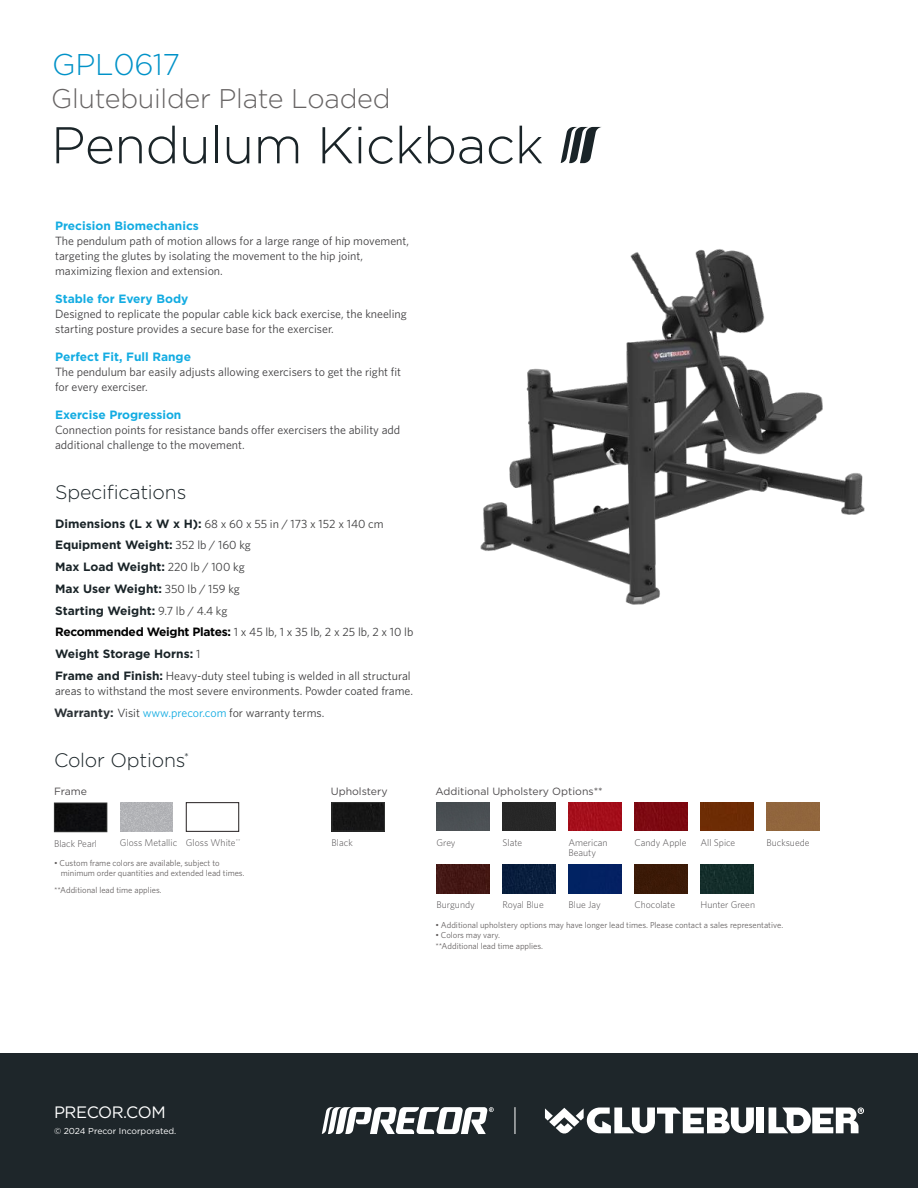
<style>
.page{position:relative;width:918px;height:1188px;background:#fff}
.page>*{position:absolute;margin:0;border:0;box-sizing:border-box;transform-origin:0 0}
.t1{font:300 51.6px "Gotham";letter-spacing:-.01em;color:#1a2428}
.t2{font:300 30px "Gotham";letter-spacing:-.01em;color:#0092c8}
.t3{font:300 27px "Gotham";letter-spacing:-.01em;color:#676464}
.t4{font:300 19.5px "Gotham";letter-spacing:-.01em;color:#1a2428}
.t5{font:16.5px "Gotham";letter-spacing:-.025em;color:#fff}
.t6{font:12px/15px "Whitney";color:#414042}
.t7{font:12px/15px "Whitney";color:#3e3e3f}
.t8{font:700 12px "Gotham";color:#1a2428}
.t9{font:10.5px "Gotham";color:#4e4b4d}
.t10{font:300 9.75px/9.8px "Whitney";color:#4e4b4d}
.t11{font:8.7px "Whitney";color:#676363}
.t12{font:8.7px "Gotham";color:#fff}
.s1{font-family:"Gotham";font-weight:700;color:#13ace2}
.s2{font-family:"Gotham";font-weight:700;color:#1a2428}
.s3{font-family:"Whitney";font-weight:400;color:#3e3e3f}
.s4{font-family:"Gotham";font-weight:700;color:#000}
.s5{font-family:"Gotham";font-weight:700;color:#2c3236}
.s6{color:#13ace2}
</style>
<div class="page">
<div style="left:0;top:1053px;width:918px;height:135px;background:#1e262a"></div>
<img style="left:480px;top:249px;width:385px;height:356px">
<svg style="left:322px;top:1107px;width:172px;height:27px"></svg>
<svg style="left:515px;top:1107px;width:1px;height:27px"></svg>
<div style="left:757px;top:1108px;width:7px;height:25px;background:#fff"></div>
<svg style="left:769px;top:1108px;width:95px;height:25px"></svg>
<svg style="left:545px;top:1108px;width:209px;height:26px"></svg>
<svg style="left:561px;top:127px;width:40px;height:36px"></svg>
<img style="left:120px;top:803px;width:53px;height:28px">
<img style="left:56px;top:805px;width:49px;height:25px">
<div style="left:54px;top:803px;width:53px;height:29px;border:1px solid #323332"></div>
<div style="left:186px;top:802px;width:53px;height:30px;border:1px solid #231f20"></div>
<img style="left:437px;top:865px;width:52px;height:28px">
<img style="left:503px;top:865px;width:52px;height:28px">
<img style="left:569px;top:865px;width:52px;height:28px">
<div style="left:503px;top:802px;width:52px;height:29px;background:#272727"></div>
<div style="left:437px;top:802px;width:52px;height:29px;background:#4a4f53"></div>
<img style="left:701px;top:865px;width:52px;height:28px">
<div style="left:767px;top:802px;width:52px;height:29px;background:#91663d"></div>
<div style="left:701px;top:802px;width:52px;height:29px;background:#6d2c04"></div>
<div style="left:635px;top:802px;width:52px;height:29px;background:#7d0911"></div>
<img style="left:334px;top:804px;width:49px;height:25px">
<div style="left:332px;top:802px;width:53px;height:29px;border:1px solid #323332"></div>
<img style="left:635px;top:865px;width:52px;height:28px">
<div style="left:569px;top:802px;width:52px;height:29px;background:#a40e1b"></div>
<p class="t2" style="left:52px;top:45px;width:129px">GPL0617</p>
<p class="t3" style="left:51px;top:81px;width:341px">Glutebuilder Plate Loaded</p>
<p class="t1" style="left:51px;top:112px;width:494px">Pendulum Kickback</p>
<p class="t6" style="left:55px;top:218px;width:356px"><span class="s1">Precision Biomechanics<br></span>The pendulum path of motion allows for a large range of hip movement, targeting the glutes by isolating the movement to the hip joint, maximizing flexion and extension.</p>
<p class="t6" style="left:55px;top:291px;width:353px"><span class="s1">Stable for Every Body<br></span>Designed to replicate the popular cable kick back exercise, the kneeling starting posture provides a secure base for the exerciser.</p>
<p class="t6" style="left:55px;top:349px;width:348px"><span class="s1">Perfect Fit, Full Range<br></span>The pendulum bar easily adjusts allowing exercisers to get the right fit for every exerciser.</p>
<p class="t6" style="left:55px;top:407px;width:347px"><span class="s1">Exercise Progression<br></span>Connection points for resistance bands offer exercisers the ability add additional challenge to the movement.</p>
<p class="t4" style="left:55px;top:480px;width:133px">Specifications</p>
<p class="t7" style="left:55px;top:516px;width:330px"><span class="s2">Dimensions (L x W x H):</span> 68 x 60 x 55 in / 173 x 152 x 140 cm</p>
<p class="t8" style="left:55px;top:537px;width:197px">Equipment Weight: <span class="s3">352 lb / 160 kg</span></p>
<p class="t8" style="left:55px;top:559px;width:191px">Max Load Weight: <span class="s3">220 lb / 100 kg</span></p>
<p class="t8" style="left:55px;top:581px;width:186px">Max User Weight: <span class="s3">350 lb / 159 kg</span></p>
<p class="t8" style="left:55px;top:603px;width:174px">Starting Weight: <span class="s3">9.7 lb / 4.4 kg</span></p>
<p class="t7" style="left:55px;top:625px;width:360px"><span class="s4">Recommended Weight Plates:</span> 1 x 45 lb, 1 x 35 lb, 2 x 25 lb, 2 x 10 lb</p>
<p class="t8" style="left:55px;top:646px;width:147px">Weight Storage Horns: <span class="s3">1</span></p>
<p class="t7" style="left:55px;top:668px;width:359px"><span class="s2">Frame and Finish:</span> Heavy-duty steel tubing is welded in all structural areas to withstand the most severe environments. Powder coated frame.</p>
<p class="t7" style="left:54px;top:705px;width:272px"><span class="s5">Warranty:</span> Visit <span class="s6">www.precor.com</span> for warranty terms.</p>
<p class="t4" style="left:54px;top:748px;width:137px">Color Options<sup>*</sup></p>
<p class="t9" style="left:54px;top:785px;width:35px">Frame</p>
<p class="t10" style="left:54px;top:838px;width:45px">Black Pearl</p>
<p class="t10" style="left:186px;top:838px;width:56px">Gloss White<sup>**</sup></p>
<p class="t10" style="left:120px;top:838px;width:59px">Gloss Metallic</p>
<p class="t11" style="left:54px;top:858px;width:167px">• Custom frame colors are available, subject to</p>
<p class="t11" style="left:61px;top:868px;width:185px">minimum order quantities and extended lead times.</p>
<p class="t11" style="left:54px;top:885px;width:109px">**Additional lead time applies.</p>
<p class="t5" style="left:54px;top:1102px;width:113px">PRECOR.COM</p>
<p class="t12" style="left:54px;top:1125px;width:124px">© 2024 Precor Incorporated.</p>
<p class="t9" style="left:331px;top:785px;width:58px">Upholstery</p>
<p class="t9" style="left:435px;top:785px;width:169px">Additional Upholstery Options**</p>
<p class="t10" style="left:332px;top:838px;width:23px">Black</p>
<p class="t10" style="left:634px;top:838px;width:54px">Candy Apple</p>
<p class="t10" style="left:700px;top:838px;width:36px">All Spice</p>
<p class="t10" style="left:766px;top:837px;width:45px">Bucksuede</p>
<p class="t10" style="left:437px;top:838px;width:21px">Grey</p>
<p class="t10" style="left:502px;top:838px;width:21px">Slate</p>
<p class="t10" style="left:568px;top:838px;width:41px">American<br>Beauty</p>
<p class="t10" style="left:634px;top:900px;width:42px">Chocolate</p>
<p class="t11" style="left:435px;top:920px;width:349px">• Additional upholstery options may have longer lead times. Please contact a sales representative.</p>
<p class="t11" style="left:435px;top:930px;width:66px">• Colors may vary.</p>
<p class="t11" style="left:435px;top:940px;width:109px">**Additional lead time applies.</p>
<p class="t10" style="left:437px;top:900px;width:40px">Burgundy</p>
<p class="t10" style="left:502px;top:900px;width:43px">Royal Blue</p>
<p class="t10" style="left:568px;top:900px;width:34px">Blue Jay</p>
<p class="t10" style="left:700px;top:900px;width:56px">Hunter Green</p>
</div>
